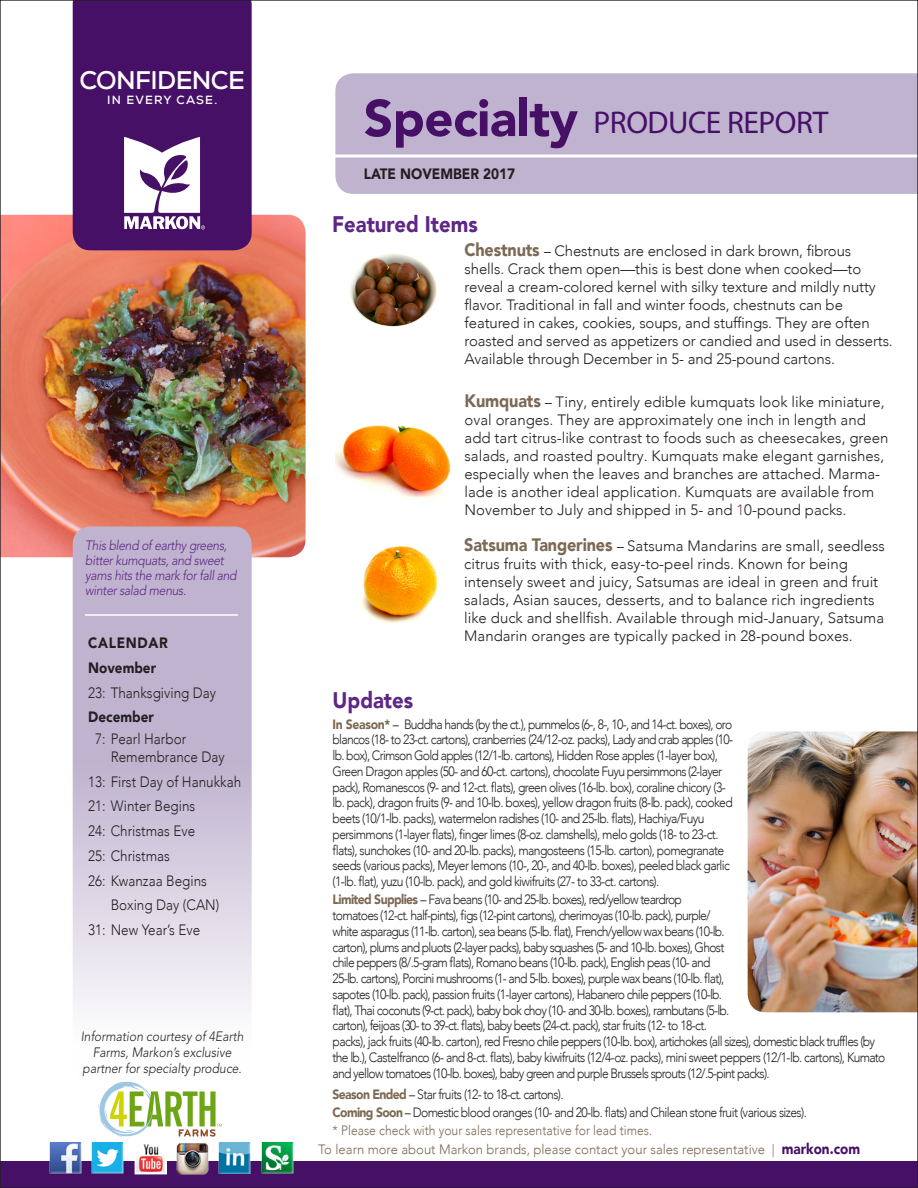
<style>
.page{position:relative;width:918px;height:1188px;background:#fff}
.page>*{position:absolute;margin:0;border:0;box-sizing:border-box;transform-origin:0 0}
.subhead{font:900 51px "Avenir LT Com";letter-spacing:-.01em;color:#461067}
.t1{font:31.5px "Myriad Pro";letter-spacing:-.015em;color:#461067}
.t2{font:700 25.5px "Nexa";letter-spacing:-.025em;color:#fff}
.subhead-2{font:900 22.5px "Avenir LT Com";color:#5e2685;scale:.9 1}
.body{font:300 15px/18px "Avenir LT Com";color:#231f20;scale:.9 1}
.body-2{font:900 15px "Avenir LT Com";color:#231f20;scale:.9 1}
.sidebar_head{font:900 15px "Avenir LT Com";letter-spacing:.05em;color:#231f20;scale:.9 1}
.body-3{font:300 13.5px/15.8px "Avenir LT Com";letter-spacing:-.06em;color:#231f20;scale:.9 1}
.t3{font:italic 300 13.5px/15px "Avenir LT Std";letter-spacing:-.025em;color:#5e2685;scale:.9 1}
.t4{font:italic 300 13.5px/16.2px "Avenir LT Std";color:#231f20;text-align:center;scale:.9 1}
.body-4{font:300 13.5px "Avenir LT Com";color:#7c6954}
.body-5{font:300 13.5px "Avenir LT Com";color:#7c6954;scale:.9 1}
.t5{font:700 11.85px "Nexa";letter-spacing:.1em;color:#fff}
.s1{font-weight:900;font-size:18px;color:#7c6954}
.s2{color:#834249}
.s3{font-weight:900;color:#7c6954}
.s4{font-weight:900;font-size:15px;color:#461067}
</style>
<div class="page">
<div style="left:0;top:1161px;width:918px;height:27px;background:#461067"></div>
<svg style="left:98px;top:1084px;width:124px;height:53px"></svg>
<img style="left:49px;top:1142px;width:32px;height:32px">
<img style="left:92px;top:1142px;width:32px;height:32px">
<img style="left:134px;top:1144px;width:32px;height:30px">
<img style="left:219px;top:1142px;width:32px;height:31px">
<img style="left:261px;top:1142px;width:32px;height:32px">
<img style="left:177px;top:1143px;width:32px;height:31px">
<div style="left:335px;top:73px;width:581px;height:121px;background:#bfb3cf"></div>
<img style="left:2px;top:215px;width:304px;height:342px">
<div style="left:73px;top:2px;width:179px;height:248px;background:#461067"></div>
<svg style="left:335px;top:154px;width:581px;height:4px"></svg>
<svg style="left:73px;top:526px;width:179px;height:558px"></svg>
<hr style="left:85px;top:614px;width:153px;height:2px;background:#fff">
<img style="left:748px;top:731px;width:168px;height:281px">
<svg style="left:124px;top:137px;width:81px;height:93px"></svg>
<img style="left:348px;top:253px;width:89px;height:74px">
<img style="left:335px;top:425px;width:116px;height:75px">
<img style="left:360px;top:546px;width:78px;height:78px">
<p class="t2" style="left:79px;top:64px;width:167px">CONFIDENCE</p>
<p class="t5" style="left:107px;top:92px;width:112px">IN EVERY CASE.</p>
<p class="t3" style="left:85px;top:538px;width:170px">This blend of earthy greens, bitter kumquats, and sweet yams hits the mark for fall and winter salad menus.</p>
<p class="sidebar_head" style="left:88px;top:634px;width:90px">CALENDAR</p>
<p class="body-2" style="left:88px;top:659px;width:77px">November</p>
<p class="body" style="left:88px;top:683px;width:144px">23: Thanksgiving Day</p>
<p class="body-2" style="left:88px;top:708px;width:75px">December</p>
<p class="body" style="left:111px;top:730px;width:128px;text-indent:-15px">7: Pearl Harbor<br>Remembrance Day</p>
<p class="body" style="left:88px;top:772px;width:172px">13: First Day of Hanukkah</p>
<p class="body" style="left:88px;top:797px;width:120px">21: Winter Begins</p>
<p class="body" style="left:88px;top:822px;width:120px">24: Christmas Eve</p>
<p class="body" style="left:88px;top:847px;width:92px">25: Christmas</p>
<p class="body" style="left:88px;top:871px;width:134px">26: Kwanzaa Begins</p>
<p class="body" style="left:111px;top:896px;width:122px">Boxing Day (CAN)</p>
<p class="body" style="left:88px;top:921px;width:126px">31: New Year’s Eve</p>
<p class="t4" style="left:81px;top:1028px;width:182px">Information courtesy of 4Earth<br>Farms, Markon’s exclusive partner for specialty produce.</p>
<p class="subhead" style="left:364px;top:87px;width:216px">Specialty</p>
<p class="body-2" style="left:364px;top:164px;width:170px">LATE NOVEMBER 2017</p>
<p class="subhead-2" style="left:332px;top:210px;width:163px">Featured Items</p>
<p class="t1" style="left:594px;top:103px;width:236px">PRODUCE REPORT</p>
<p class="body" style="left:465px;top:241px;width:477px"><span class="s1">Chestnuts</span> – Chestnuts are enclosed in dark brown, fibrous shells. Crack them open—this is best done when cooked—to reveal a cream-colored kernel with silky texture and mildly nutty flavor. Traditional in fall and winter foods, chestnuts can be featured in cakes, cookies, soups, and stuffings. They are often roasted and served as appetizers or candied and used in desserts.<br>Available through December in 5- and 25-pound cartons.</p>
<p class="body" style="left:465px;top:393px;width:472px"><span class="s1">Kumquats</span> – Tiny, entirely edible kumquats look like miniature, oval oranges. They are approximately one inch in length and add tart citrus-like contrast to foods such as cheesecakes, green salads, and roasted poultry. Kumquats make elegant garnishes, especially when the leaves and branches are attached. Marma&shy;lade is another ideal application. Kumquats are available from November to July and shipped in 5- and <span class="s2">1</span>0-pound packs.</p>
<p class="subhead-2" style="left:333px;top:687px;width:91px">Updates</p>
<p class="body" style="left:464px;top:537px;width:469px"><span class="s1">Satsuma Tangerines</span> – Satsuma Mandarins are small, seedless citrus fruits with thick, easy-to-peel rinds. Known for being intensely sweet and juicy, Satsumas are ideal in green and fruit salads, Asian sauces, desserts, and to balance rich ingredients like duck and shellfish. Available through mid-January, Satsuma Mandarin oranges are typically packed in 28-pound boxes.</p>
<p class="body-3" style="left:333px;top:716px;width:447px"><span class="s3">In Season*</span> – Buddha hands (by the ct.), pummelos (6-, 8-, 10-, and 14-ct. boxes), oro blancos (18- to 23-ct. cartons), cranberries (24/12-oz. packs), Lady and crab apples (10- lb. box), Crimson Gold apples (12/1-lb. cartons), Hidden Rose apples (1-layer box), Green Dragon apples (50- and 60-ct. cartons), chocolate Fuyu persimmons (2-layer pack), Romanescos (9- and 12-ct. flats), green olives (16-lb. box), coraline chicory (3- lb. pack), dragon fruits (9- and 10-lb. boxes), yellow dragon fruits (8-lb. pack), cooked beets (10/1-lb. packs), watermelon radishes (10- and 25-lb. flats), Hachiya/Fuyu persimmons (1-layer flats), finger limes (8-oz. clamshells), melo golds (18- to 23-ct. flats), sunchokes (10- and 20-lb. packs), mangosteens (15-lb. carton), pomegranate seeds (various packs), Meyer lemons (10-, 20-, and 40-lb. boxes), peeled black garlic (1-lb. flat), yuzu (10-lb. pack), and gold kiwifruits (27- to 33-ct. cartons).</p>
<p class="body-3" style="left:333px;top:892px;width:616px"><span class="s3">Limited Supplies</span> – Fava beans (10- and 25-lb. boxes), red/yellow teardrop<br>tomatoes (12-ct. half-pints), figs (12-pint cartons), cherimoyas (10-lb. pack), purple/<br>white asparagus (11-lb. carton), sea beans (5-lb. flat), French/yellow wax beans (10-lb.<br>carton), plums and pluots (2-layer packs), baby squashes (5- and 10-lb. boxes), Ghost<br>chile peppers (8/.5-gram flats), Romano beans (10-lb. pack), English peas (10- and<br>25-lb. cartons), Porcini mushrooms (1- and 5-lb. boxes), purple wax beans (10-lb. flat),<br>sapotes (10-lb. pack), passion fruits (1-layer cartons), Habanero chile peppers (10-lb.<br>flat), Thai coconuts (9-ct. pack), baby bok choy (10- and 30-lb. boxes), rambutans (5-lb.<br>carton), feijoas (30- to 39-ct. flats), baby beets (24-ct. pack), star fruits (12- to 18-ct.<br>packs), jack fruits (40-lb. carton), red Fresno chile peppers (10-lb. box), artichokes (all sizes), domestic black truffles (by the lb.), Castelfranco (6- and 8-ct. flats), baby kiwifruits (12/4-oz. packs), mini sweet peppers (12/1-lb. cartons), Kumato and yellow tomatoes (10-lb. boxes), baby green and purple Brussels sprouts (12/.5-pint packs).</p>
<p class="body-3" style="left:333px;top:1086px;width:258px"><span class="s3">Season Ended</span> – Star fruits (12- to 18-ct. cartons).</p>
<p class="body-3" style="left:333px;top:1105px;width:528px"><span class="s3">Coming Soon</span> – Domestic blood oranges (10- and 20-lb. flats) and Chilean stone fruit (various sizes).</p>
<p class="body-5" style="left:333px;top:1123px;width:357px">* Please check with your sales representative for lead times.</p>
<p class="body-4" style="left:318px;top:1141px;width:543px">To learn more about Markon brands, please contact your sales representative | <span class="s4">markon.com</span></p>
</div>
